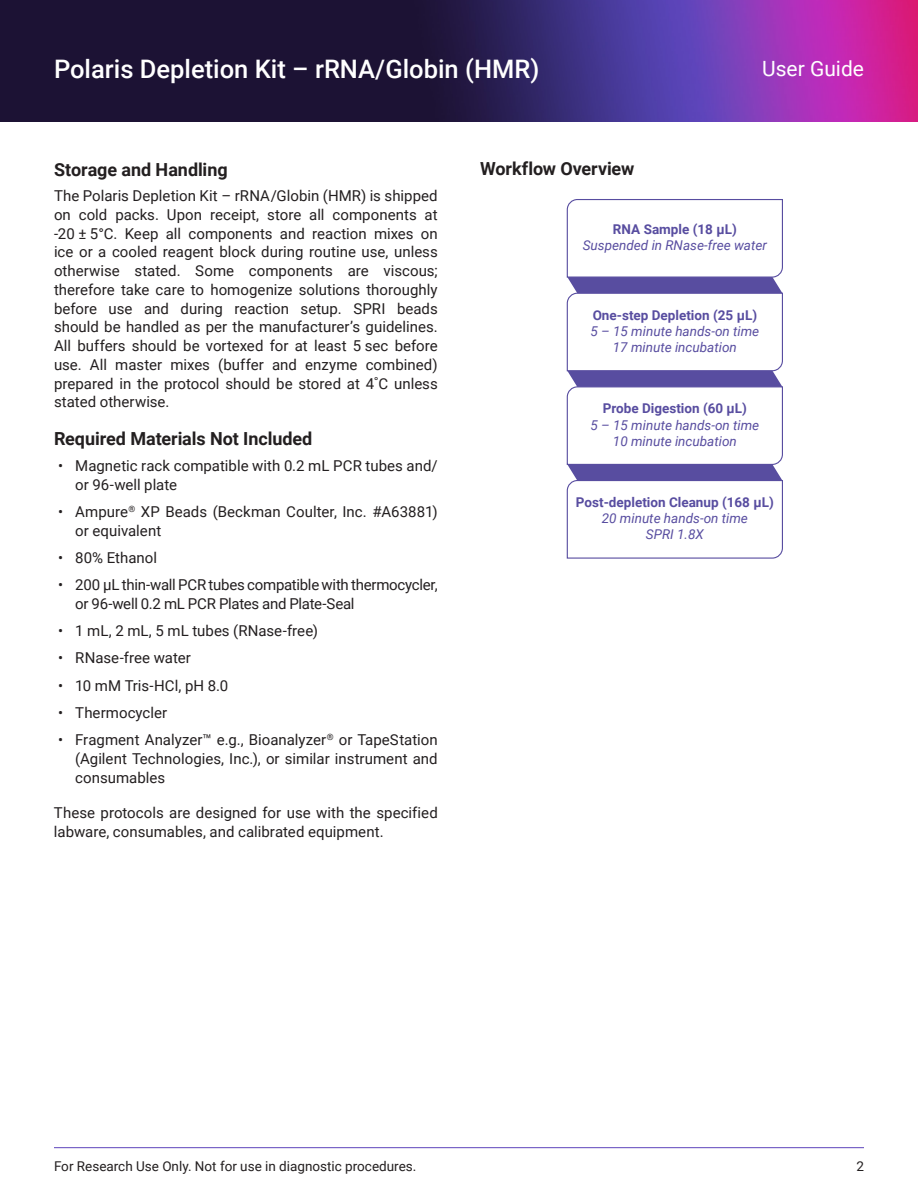
<style>
.page{position:relative;width:918px;height:1188px;background:#fff}
.page>*{position:absolute;margin:0;border:0;box-sizing:border-box;transform-origin:0 0}
.t1{font:500 25.5px "Roboto";color:#fff}
.t2{font:21px "Roboto";color:#fff}
.t3{font:700 18px "Roboto";letter-spacing:-.005em;color:#231f20}
.t4{font:15px/18.8px "Roboto";color:#231f20}
.t5{font:15px/18.8px "Roboto";letter-spacing:-.02em;color:#231f20}
.t6{font:italic 13.5px/16.2px "Roboto";color:#584da0;text-align:center}
.t7{font:700 13.5px "Roboto";color:#584da0}
.t8{font:13.5px "Roboto";color:#231f20}
</style>
<div class="page">
<img style="left:0;top:0;width:918px;height:122px">
<hr style="left:54px;top:1147px;width:810px;height:1px;background:#5e45bb">
<svg style="left:566px;top:199px;width:217px;height:360px"></svg>
<h1 class="t1" style="left:54px;top:58px;width:487px">Polaris Depletion Kit – rRNA/Globin (HMR)</h1>
<h2 class="t2" style="left:762px;top:57px;width:103px">User Guide</h2>
<p class="t3" style="left:54px;top:161px;width:175px">Storage and Handling</p>
<p class="t4" style="left:54px;top:187px;width:385px;text-align:justify">The Polaris Depletion Kit – rRNA/Globin (HMR) is shipped on cold packs. Upon receipt, store all components at -20 ± 5°C. Keep all components and reaction mixes on ice or a cooled reagent block during routine use, unless otherwise stated. Some components are viscous; therefore take care to homogenize solutions thoroughly before use and during reaction setup. SPRI beads should be handled as per the manufacturer’s guidelines.<br>All buffers should be vortexed for at least 5 sec before use. All master mixes (buffer and enzyme combined) prepared in the protocol should be stored at 4˚C unless stated otherwise.</p>
<p class="t3" style="left:54px;top:431px;width:260px">Required Materials Not Included</p>
<p class="t4" style="left:75px;top:457px;width:364px;text-indent:-17px">• Magnetic rack compatible with 0.2 mL PCR tubes and/ or 96-well plate</p>
<p class="t4" style="left:75px;top:503px;width:364px;text-indent:-17px">• Ampure<sup>®</sup> XP Beads (Beckman Coulter, Inc. #A63881) or equivalent</p>
<p class="t4" style="left:58px;top:549px;width:100px">• 80% Ethanol</p>
<p class="t5" style="left:75px;top:576px;width:364px;text-indent:-17px">• 200 µL thin-wall PCR tubes compatible with thermocycler, or 96-well 0.2 mL PCR Plates and Plate-Seal</p>
<p class="t4" style="left:58px;top:622px;width:261px">• 1 mL, 2 mL, 5 mL tubes (RNase-free)</p>
<p class="t4" style="left:58px;top:650px;width:134px">• RNase-free water</p>
<p class="t4" style="left:58px;top:677px;width:172px">• 10 mM Tris-HCl, pH 8.0</p>
<p class="t4" style="left:58px;top:704px;width:111px">• Thermocycler</p>
<p class="t4" style="left:75px;top:731px;width:364px;text-align:justify;text-indent:-17px">• Fragment Analyzer™ e.g., Bioanalyzer<sup>®</sup> or TapeStation (Agilent Technologies, Inc.), or similar instrument and consumables</p>
<p class="t4" style="left:54px;top:805px;width:385px">These protocols are designed for use with the specified labware, consumables, and calibrated equipment.</p>
<p class="t3" style="left:480px;top:161px;width:156px">Workflow Overview</p>
<p class="t7" style="left:613px;top:224px;width:125px">RNA Sample (18 µL)</p>
<p class="t6" style="left:583px;top:238px;width:186px">Suspended in RNase-free water</p>
<p class="t7" style="left:593px;top:309px;width:166px">One-step Depletion (25 µL)</p>
<p class="t6" style="left:590px;top:324px;width:170px">5 – 15 minute hands-on time<br>17 minute incubation</p>
<p class="t7" style="left:603px;top:403px;width:146px">Probe Digestion (60 µL)</p>
<p class="t6" style="left:590px;top:418px;width:170px">5 – 15 minute hands-on time<br>10 minute incubation</p>
<p class="t7" style="left:576px;top:496px;width:199px">Post-depletion Cleanup (168 µL)</p>
<p class="t6" style="left:602px;top:511px;width:148px">20 minute hands-on time<br>SPRI 1.8X</p>
<p class="t8" style="left:54px;top:1160px;width:364px">For Research Use Only. Not for use in diagnostic procedures.</p>
<p class="t8" style="left:856px;top:1160px;width:9px">2</p>
</div>
